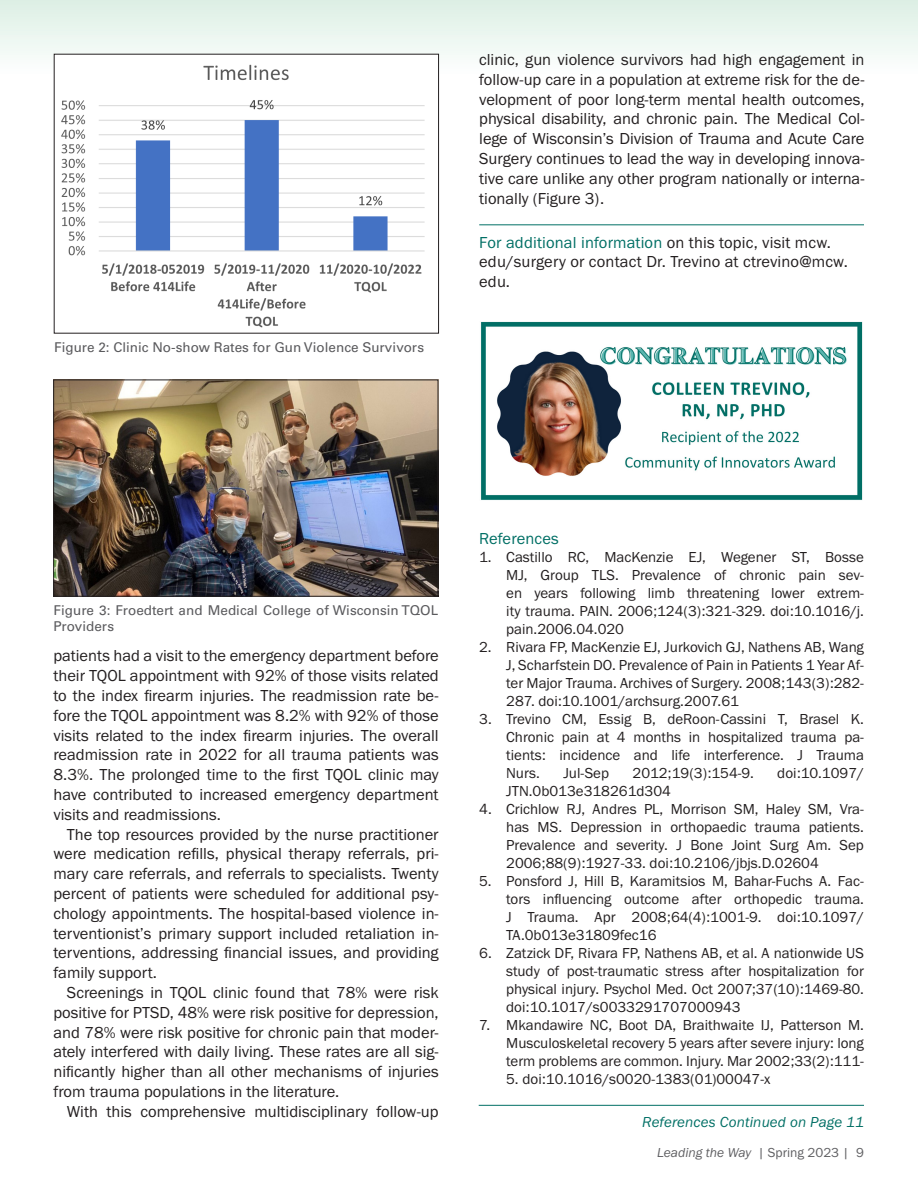
<style>
.page{position:relative;width:918px;height:1188px;background:#fff}
.page>*{position:absolute;margin:0;border:0;box-sizing:border-box;transform-origin:0 0}
.Basic_PP{font:16.5px/19.8px "Franklin Gothic URW Boo";color:#231f20;text-align:justify}
.Paragraph_Style_1{font:16.5px/19.8px "Franklin Gothic URW Boo";letter-spacing:.01em;color:#231f20}
.subhead{font:16.5px "Franklin Gothic URW Boo";letter-spacing:.01em;color:#006f65}
.t1{font:15px/18px "Franklin Gothic URW Boo";color:#231f20;text-align:justify}
.ref_from_diff_page_h{font:15px "Franklin Gothic URW Boo Ita";letter-spacing:.01em;color:#006f65}
.Photo_cutline{font:13.5px/16.2px "Univers LT Std";color:#5a5a5d}
.t2{font:13.5px "Franklin Gothic URW Boo Ita";letter-spacing:-.005em;color:#5f5f62}
.s1{color:#006f65}
.s2{font-family:"Franklin Gothic URW Boo"}
</style>
<div class="page">
<div style="left:0;top:0;width:918px;height:73px;background:linear-gradient(to bottom,#ddf0e5,#f7f9f8)"></div>
<hr style="left:479px;top:225px;width:385px;height:1px;background:#006f65">
<img style="left:56px;top:56px;width:381px;height:272px">
<img style="left:55px;top:382px;width:381px;height:212px">
<div style="left:53px;top:380px;width:385px;height:216px;border:1px solid #231f20"></div>
<img style="left:481px;top:321px;width:382px;height:179px">
<hr style="left:479px;top:1105px;width:385px;height:1px;background:#006f65">
<p class="Photo_cutline" style="left:54px;top:339px;width:372px">Figure 2: Clinic No-show Rates for Gun Violence Survivors</p>
<p class="Basic_PP" style="left:479px;top:49px;width:387px">clinic, gun violence survivors had high engagement in follow-up care in a population at extreme risk for the de&shy;velopment of poor long-term mental health outcomes, physical disability, and chronic pain. The Medical Col&shy;lege of Wisconsin’s Division of Trauma and Acute Care Surgery continues to lead the way in developing innova&shy;tive care unlike any other program nationally or interna&shy;tionally (Figure 3).</p>
<p class="Paragraph_Style_1" style="left:479px;top:232px;width:370px"><span class="s1">For additional information</span> on this topic, visit mcw. edu/surgery or contact Dr. Trevino at ctrevino@mcw. edu.</p>
<p class="Photo_cutline" style="left:54px;top:602px;width:386px">Figure 3: Froedtert and Medical College of Wisconsin TQOL<br>Providers</p>
<p class="Basic_PP" style="left:53px;top:646px;width:387px">patients had a visit to the emergency department before their TQOL appointment with 92% of those visits related to the index firearm injuries. The readmission rate be&shy;fore the TQOL appointment was 8.2% with 92% of those visits related to the index firearm injuries. The overall readmission rate in 2022 for all trauma patients was 8.3%. The prolonged time to the first TQOL clinic may have contributed to increased emergency department visits and readmissions.</p>
<p class="Basic_PP" style="left:53px;top:824px;width:387px;text-indent:14px">The top resources provided by the nurse practitioner were medication refills, physical therapy referrals, pri&shy;mary care referrals, and referrals to specialists. Twenty percent of patients were scheduled for additional psy&shy;chology appointments. The hospital-based violence in&shy;terventionist’s primary support included retaliation in&shy;terventions, addressing financial issues, and providing family support.</p>
<p class="Basic_PP" style="left:53px;top:982px;width:387px;text-indent:14px">Screenings in TQOL clinic found that 78% were risk positive for PTSD, 48% were risk positive for depression, and 78% were risk positive for chronic pain that moder&shy;ately interfered with daily living. These rates are all sig&shy;nificantly higher than all other mechanisms of injuries from trauma populations in the literature.</p>
<p class="Basic_PP" style="left:67px;top:1101px;width:373px">With this comprehensive multidisciplinary follow-up</p>
<p class="subhead" style="left:479px;top:528px;width:81px">References</p>
<p class="t1" style="left:506px;top:547px;width:359px;text-indent:-27px">1. Castillo RC, MacKenzie EJ, Wegener ST, Bosse MJ, Group TLS. Prevalence of chronic pain sev&shy;en years following limb threatening lower extrem&shy;ity trauma. PAIN. 2006;124(3):321-329. doi:10.1016/j. pain.2006.04.020</p>
<p class="t1" style="left:506px;top:637px;width:359px;text-indent:-27px">2. Rivara FP, MacKenzie EJ, Jurkovich GJ, Nathens AB, Wang J, Scharfstein DO. Prevalence of Pain in Patients 1 Year Af&shy;ter Major Trauma. Archives of Surgery. 2008;143(3):282- 287. doi:10.1001/archsurg.2007.61</p>
<p class="t1" style="left:506px;top:709px;width:359px;text-indent:-27px">3. Trevino CM, Essig B, deRoon-Cassini T, Brasel K.<br>Chronic pain at 4 months in hospitalized trauma pa&shy;tients: incidence and life interference. J Trauma Nurs.</p>
<p class="t1" style="left:563px;top:763px;width:47px">Jul-Sep</p>
<p class="t1" style="left:633px;top:763px;width:123px">2012;19(3):154-9.</p>
<p class="t1" style="left:777px;top:763px;width:88px">doi:10.1097/</p>
<p class="t1" style="left:506px;top:781px;width:166px">JTN.0b013e318261d304</p>
<p class="t1" style="left:506px;top:799px;width:359px;text-indent:-27px">4. Crichlow RJ, Andres PL, Morrison SM, Haley SM, Vra&shy;has MS. Depression in orthopaedic trauma patients.<br>Prevalence and severity. J Bone Joint Surg Am. Sep 2006;88(9):1927-33. doi:10.2106/jbjs.D.02604</p>
<p class="t1" style="left:506px;top:871px;width:359px;text-indent:-27px">5. Ponsford J, Hill B, Karamitsios M, Bahar-Fuchs A. Fac&shy;tors influencing outcome after orthopedic trauma.<br>J Trauma. Apr 2008;64(4):1001-9. doi:10.1097/ TA.0b013e31809fec16</p>
<p class="t1" style="left:506px;top:943px;width:359px;text-indent:-27px">6. Zatzick DF, Rivara FP, Nathens AB, et al. A nationwide US study of post-traumatic stress after hospitalization for physical injury. Psychol Med. Oct 2007;37(10):1469-80. doi:10.1017/s0033291707000943</p>
<p class="t1" style="left:506px;top:1015px;width:359px;text-indent:-27px">7. Mkandawire NC, Boot DA, Braithwaite IJ, Patterson M.<br>Musculoskeletal recovery 5 years after severe injury: long term problems are common. Injury. Mar 2002;33(2):111-</p>
<p class="t1" style="left:506px;top:1069px;width:266px">5. doi:10.1016/s0020-1383(01)00047-x</p>
<p class="ref_from_diff_page_h" style="left:642px;top:1112px;width:223px">References Continued on Page 11</p>
<p class="t2" style="left:657px;top:1144px;width:208px">Leading the Way <span class="s2">| Spring 2023 | 9</span></p>
</div>
